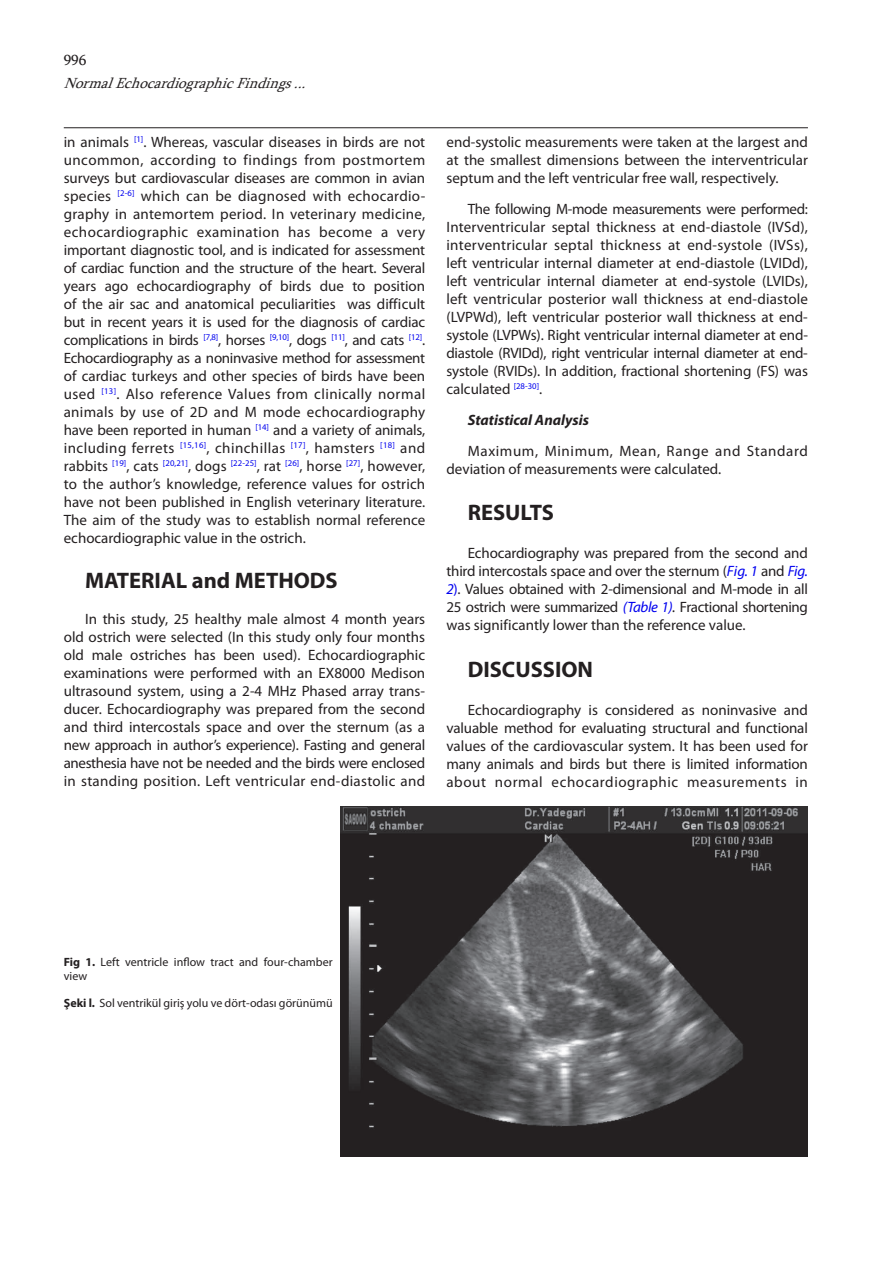
<style>
.page{position:relative;width:893px;height:1263px;background:#fff}
.page>*{position:absolute;margin:0;border:0;box-sizing:border-box;transform-origin:0 0}
.ANA_BASLIK{font:700 22.5px "Myriad Pro";color:#231f20}
.METIN{font:15px/18px "Myriad Pro";color:#231f20;text-align:justify}
.UST_BILGI_SOL{font:italic 15px "Sylfaen";color:#231f20}
.METIN-2{font:italic 700 15px "Myriad Pro";color:#231f20}
.sol_numara{font:15px "Sylfaen";color:#231f20}
.METIN-3{font:12px/14.4px "Myriad Pro";color:#231f20}
.s1{font-style:italic;color:#0000ef}
.s2{color:#0000ef}
.s3{font-style:italic}
.s4{font-weight:700}
</style>
<div class="page">
<hr style="left:64px;top:127px;width:744px;height:1px;background:#231f20">
<img style="left:340px;top:807px;width:468px;height:349px">
<p class="sol_numara" style="left:64px;top:50px;width:24px">996</p>
<p class="UST_BILGI_SOL" style="left:64px;top:73px;width:250px">NormalEchocardiographicFindings...</p>
<p class="METIN" style="left:64px;top:133px;width:363px">in animals <sup>[1]</sup>. Whereas, vascular diseases in birds are not uncommon, according to findings from postmortem surveys but cardiovascular diseases are common in avian species <sup>[2-6]</sup> which can be diagnosed with echocardio&shy;graphy in antemortem period. In veterinary medicine, echocardiographic examination has become a very important diagnostic tool, and is indicated for assessment of cardiac function and the structure of the heart. Several years ago echocardiography of birds due to position of the air sac and anatomical peculiarities was difficult but in recent years it is used for the diagnosis of cardiac complications in birds <sup>[7,8]</sup>, horses <sup>[9,10]</sup>, dogs <sup>[11]</sup>, and cats <sup>[12]</sup>.<br>Echocardiography as a noninvasive method for assessment of cardiac turkeys and other species of birds have been used <sup>[13]</sup>. Also reference Values from clinically normal animals by use of 2D and M mode echocardiography have been reported in human <sup>[14]</sup> and a variety of animals, including ferrets <sup>[15,16]</sup>, chinchillas <sup>[17]</sup>, hamsters <sup>[18]</sup> and rabbits <sup>[19]</sup>, cats <sup>[20,21]</sup>, dogs <sup>[22-25]</sup>, rat <sup>[26]</sup>, horse <sup>[27]</sup>, however, to the author’s knowledge, reference values for ostrich have not been published in English veterinary literature.<br>The aim of the study was to establish normal reference echocardiographic value in the ostrich.</p>
<p class="ANA_BASLIK" style="left:85px;top:566px;width:254px">MATERIAL and METHODS</p>
<p class="METIN" style="left:64px;top:610px;width:363px;text-indent:21px">In this study, 25 healthy male almost 4 month years old ostrich were selected (In this study only four months old male ostriches has been used). Echocardiographic examinations were performed with an EX8000 Medison ultrasound system, using a 2-4 MHz Phased array trans&shy;ducer. Echocardiography was prepared from the second and third intercostals space and over the sternum (as a new approach in author’s experience). Fasting and general anesthesia have not be needed and the birds were enclosed in standing position. Left ventricular end-diastolic and</p>
<p class="METIN" style="left:446px;top:133px;width:363px">end-systolic measurements were taken at the largest and at the smallest dimensions between the interventricular septum and the left ventricular free wall, respectively.</p>
<p class="METIN" style="left:446px;top:200px;width:363px;text-indent:21px">The following M-mode measurements were performed:<br>Interventricular septal thickness at end-diastole (IVSd), interventricular septal thickness at end-systole (IVSs), left ventricular internal diameter at end-diastole (LVIDd), left ventricular internal diameter at end-systole (LVIDs), left ventricular posterior wall thickness at end-diastole (LVPWd), left ventricular posterior wall thickness at end&shy;systole (LVPWs). Right ventricular internal diameter at end&shy;diastole (RVIDd), right ventricular internal diameter at end&shy;systole (RVIDs). In addition, fractional shortening (FS) was calculated <sup>[28-30]</sup>.</p>
<p class="METIN-2" style="left:468px;top:410px;width:123px">Statistical Analysis</p>
<p class="METIN" style="left:446px;top:441px;width:363px;text-indent:21px">Maximum, Minimum, Mean, Range and Standard deviation of measurements were calculated.</p>
<p class="ANA_BASLIK" style="left:468px;top:498px;width:88px">RESULTS</p>
<p class="METIN" style="left:446px;top:544px;width:363px;text-indent:21px">Echocardiography was prepared from the second and third intercostals space and over the sternum (<span class="s1">Fig. 1</span> and <span class="s1">Fig.<br>2</span><span class="s2">)</span>. Values obtained with 2-dimensional and M-mode in all 25 ostrich were summarized <span class="s1">(Table 1)</span><span class="s3">.</span> Fractional shortening was significantly lower than the reference value.</p>
<p class="ANA_BASLIK" style="left:468px;top:655px;width:127px">DISCUSSION</p>
<p class="METIN" style="left:446px;top:701px;width:363px;text-indent:21px">Echocardiography is considered as noninvasive and valuable method for evaluating structural and functional values of the cardiovascular system. It has been used for many animals and birds but there is limited information about normal echocardiographic measurements in</p>
<p class="METIN-3" style="left:64px;top:954px;width:270px"><span class="s4">Fig 1.</span> Left ventricle inflow tract and four-chamber view</p>
<p class="METIN-3" style="left:64px;top:996px;width:270px"><span class="s4">Şeki l.</span> Sol ventrikül giriş yolu ve dört-odası görünümü</p>
</div>
